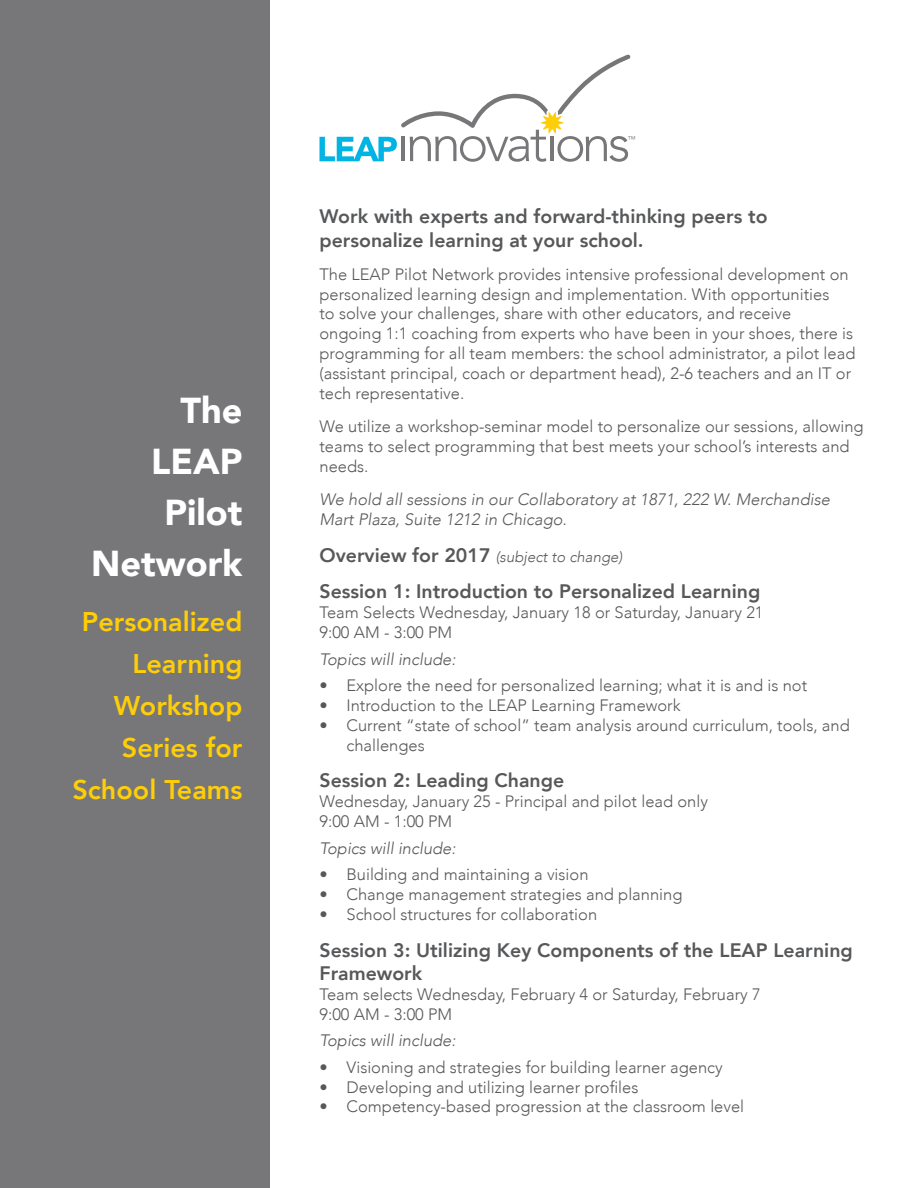
<style>
.page{position:relative;width:918px;height:1188px;background:#fff}
.page>*{position:absolute;margin:0;border:0;box-sizing:border-box;transform-origin:0 0}
.t1{font:900 36px/51px "Avenir";color:#fff;text-align:right}
.t2{font:800 27px/42px "Avenir";color:#fece08;text-align:right}
.t3{font:800 19.5px/23.4px "Avenir";color:#57585a}
.t4{font:300 16.5px/19.8px "Avenir";color:#57585a}
.t5{font:italic 300 16.5px/19.8px "Avenir";color:#57585a}
.t6{font:italic 300 15px "Avenir";color:#57585a}
.t7{font:300 8.4px "Avenir";color:#787779}
.s1{font-weight:800;font-style:normal;font-size:19.5px}
</style>
<div class="page">
<div style="left:0;top:0;width:270px;height:1188px;background:#77777a"></div>
<svg style="left:320px;top:55px;width:311px;height:107px"></svg>
<p class="t1" style="left:151px;top:384px;width:93px">The<br>LEAP</p>
<p class="t1" style="left:91px;top:486px;width:153px">Pilot<br>Network</p>
<p class="t2" style="left:82px;top:601px;width:162px">Personalized</p>
<p class="t2" style="left:114px;top:643px;width:130px">Learning<br>Workshop</p>
<p class="t2" style="left:122px;top:727px;width:122px">Series for</p>
<p class="t2" style="left:72px;top:769px;width:171px">School Teams</p>
<p class="t7" style="left:627px;top:134px;width:10px">™</p>
<p class="t3" style="left:320px;top:205px;width:450px">Work with experts and forward-thinking peers to personalize learning at your school.</p>
<p class="t4" style="left:320px;top:264px;width:537px">The LEAP Pilot Network provides intensive professional development on personalized learning design and implementation. With opportunities<br>to solve your challenges, share with other educators, and receive ongoing 1:1 coaching from experts who have been in your shoes, there is programming for all team members: the school administrator, a pilot lead (assistant principal, coach or department head), 2-6 teachers and an IT or tech representative.</p>
<p class="t4" style="left:320px;top:416px;width:546px">We utilize a workshop-seminar model to personalize our sessions, allowing teams to select programming that best meets your school’s interests and needs.</p>
<p class="t5" style="left:320px;top:489px;width:512px">We hold all sessions in our Collaboratory at 1871, 222 W. Merchandise<br>Mart Plaza, Suite 1212 in Chicago.</p>
<p class="t6" style="left:320px;top:547px;width:304px"><span class="s1">Overview for 2017</span> (subject to change)</p>
<p class="t3" style="left:320px;top:580px;width:442px">Session 1: Introduction to Personalized Learning</p>
<p class="t4" style="left:320px;top:603px;width:446px">Team Selects Wednesday, January 18 or Saturday, January 21<br>9:00 AM - 3:00 PM</p>
<p class="t5" style="left:320px;top:649px;width:138px">Topics will include:</p>
<p class="t4" style="left:320px;top:676px;width:489px">• Explore the need for personalized learning; what it is and is not</p>
<p class="t4" style="left:320px;top:695px;width:363px">• Introduction to the LEAP Learning Framework</p>
<p class="t4" style="left:346px;top:715px;width:505px;text-indent:-27px">• Current “state of school” team analysis around curriculum, tools, and challenges</p>
<p class="t3" style="left:320px;top:769px;width:246px">Session 2: Leading Change</p>
<p class="t4" style="left:320px;top:792px;width:390px">Wednesday, January 25 - Principal and pilot lead only</p>
<p class="t4" style="left:320px;top:811px;width:134px">9:00 AM - 1:00 PM</p>
<p class="t5" style="left:320px;top:838px;width:138px">Topics will include:</p>
<p class="t4" style="left:320px;top:865px;width:271px">• Building and maintaining a vision</p>
<p class="t4" style="left:320px;top:884px;width:364px">• Change management strategies and planning</p>
<p class="t4" style="left:320px;top:904px;width:279px">• School structures for collaboration</p>
<p class="t3" style="left:320px;top:938px;width:535px">Session 3: Utilizing Key Components of the LEAP Learning<br>Framework</p>
<p class="t4" style="left:320px;top:984px;width:443px">Team selects Wednesday, February 4 or Saturday, February 7</p>
<p class="t4" style="left:320px;top:1004px;width:134px">9:00 AM - 3:00 PM</p>
<p class="t5" style="left:320px;top:1031px;width:138px">Topics will include:</p>
<p class="t4" style="left:320px;top:1057px;width:405px">• Visioning and strategies for building learner agency</p>
<p class="t4" style="left:320px;top:1077px;width:320px">• Developing and utilizing learner profiles</p>
<p class="t4" style="left:320px;top:1097px;width:426px">• Competency-based progression at the classroom level</p>
</div>
